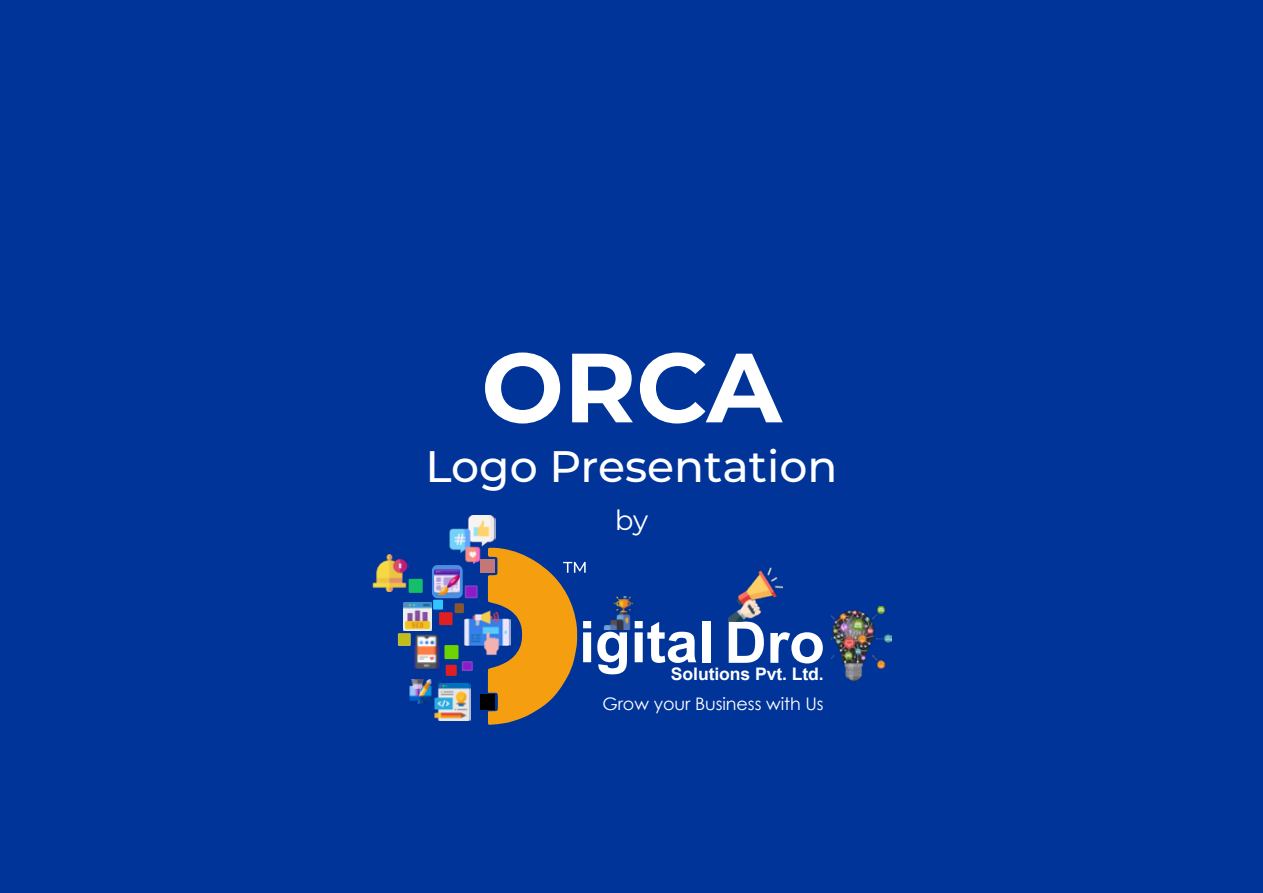
<style>
.page{position:relative;width:1263px;height:893px;background:#003499}
.page>*{position:absolute;margin:0;border:0;box-sizing:border-box;transform-origin:0 0}
.t1{font:700 98.1px "Montserrat";color:#fff}
.t2{font:700 57.6px "Arial";letter-spacing:-.005em;color:#fff}
.t3{font:500 44.1px "Montserrat";color:#fff}
.t4{font:27.75px "Montserrat";color:#fff}
.t5{font:17.25px "Century Gothic";letter-spacing:-.005em;color:#fff}
.t6{font:700 17.25px "Arial";letter-spacing:-.005em;color:#fff}
</style>
<div class="page">
<div style="left:465px;top:585px;width:13px;height:13px;background:#8f1ac9;border:2px solid #8242c3"></div>
<img style="left:449px;top:516px;width:47px;height:47px">
<div style="left:462px;top:661px;width:11px;height:10px;background:#8f1ac9;border:2px solid #8242c3"></div>
<div style="left:455px;top:603px;width:9px;height:10px;background:#8b572a;border:2px solid #855834"></div>
<div style="left:439px;top:612px;width:13px;height:13px;background:#e02020;border:2px solid #e02020"></div>
<div style="left:446px;top:665px;width:11px;height:11px;background:#e02020;border:2px solid #e02020"></div>
<div style="left:398px;top:633px;width:13px;height:13px;background:#bfbf15;border:2px solid #c0ba3f"></div>
<div style="left:433px;top:600px;width:10px;height:10px;background:#32c5ff;border:2px solid #32c5ff"></div>
<div style="left:444px;top:645px;width:14px;height:14px;background:#6dd400;border:2px solid #6dd400"></div>
<div style="left:409px;top:579px;width:14px;height:14px;background:#15bf6a;border:2px solid #15bf6a"></div>
<div style="left:433px;top:566px;width:29px;height:31px;background:#4a90e2;border-radius:5px"></div>
<div style="left:432px;top:565px;width:31px;height:33px;border:2px solid #4a90e2;border-radius:5px"></div>
<img style="left:409px;top:680px;width:24px;height:23px">
<img style="left:434px;top:569px;width:26px;height:26px">
<div style="left:480px;top:694px;width:14px;height:16px;background:#000"></div>
<div style="left:481px;top:559px;width:14px;height:13px;background:#c37777"></div>
<img style="left:404px;top:603px;width:28px;height:28px">
<img style="left:463px;top:608px;width:25px;height:48px">
<img style="left:372px;top:555px;width:36px;height:37px">
<img style="left:434px;top:684px;width:37px;height:37px">
<img style="left:728px;top:567px;width:55px;height:55px">
<img style="left:602px;top:596px;width:31px;height:34px">
<img style="left:414px;top:633px;width:26px;height:37px">
<img style="left:831px;top:607px;width:60px;height:73px">
<svg style="left:488px;top:548px;width:98px;height:177px"></svg>
<h1 class="t1" style="left:481px;top:317px;width:302px">ORCA</h1>
<h3 class="t3" style="left:425px;top:436px;width:414px">Logo Presentation</h3>
<h3 class="t4" style="left:615px;top:501px;width:35px">by</h3>
<h2 class="t2" style="left:579px;top:601px;width:248px">igital Dro</h2>
<p class="t6" style="left:671px;top:662px;width:154px">Solutions Pvt. Ltd.</p>
<p class="t5" style="left:602px;top:692px;width:223px">Grow your Business with Us</p>
</div>
